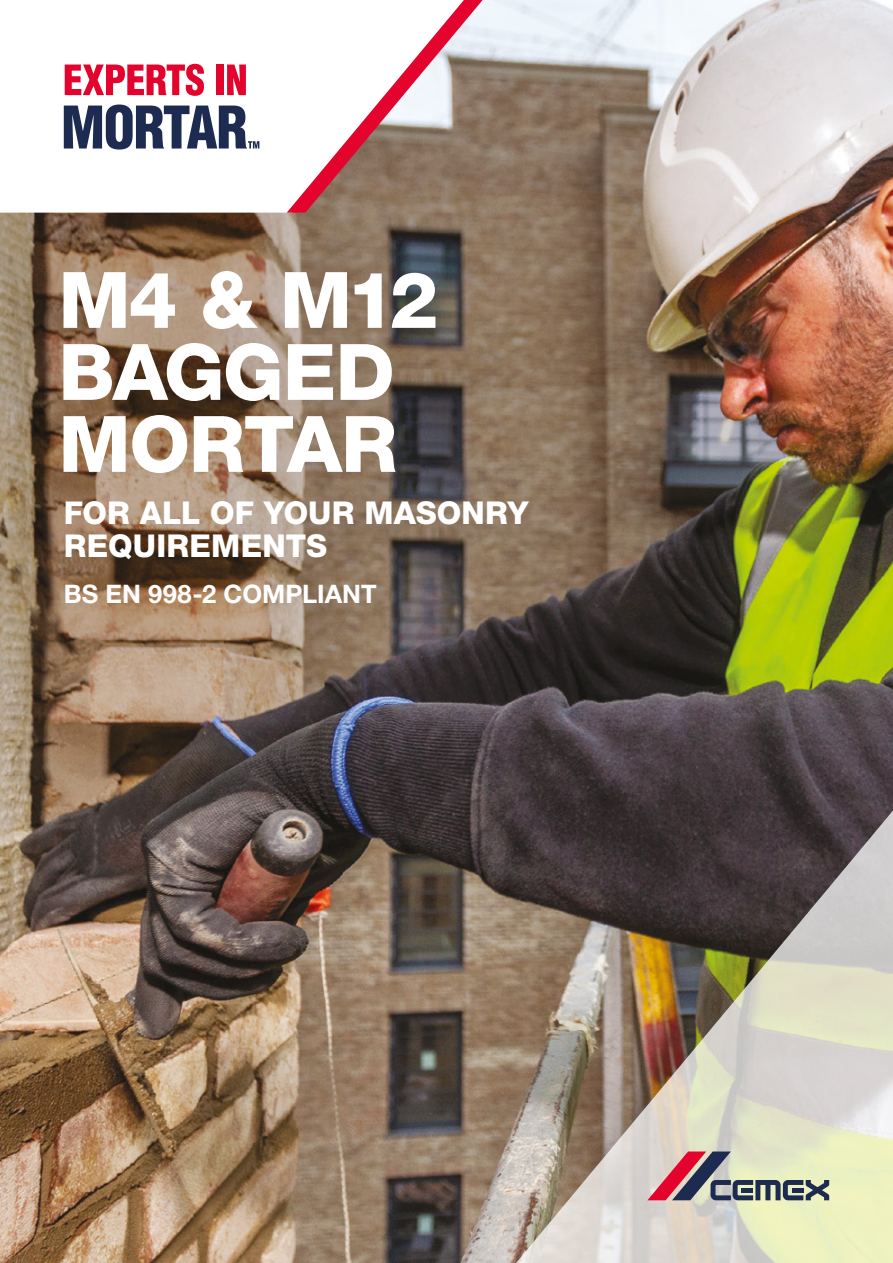
<style>
.page{position:relative;width:893px;height:1263px;background:#fff}
.page>*{position:absolute;margin:0;border:0;box-sizing:border-box;transform-origin:0 0}
.t1{font:800 78px/72px "Helvetica Neue LT Pro";letter-spacing:-.02em;color:#fff}
.t2{font:800 31.5px/33px "Helvetica Neue LT Pro";letter-spacing:.005em;color:#fff}
.t3{font:700 25.5px "Helvetica Neue LT Pro";letter-spacing:.005em;color:#fff}
</style>
<div class="page">
<img style="left:0;top:0;width:893px;height:1263px">
<svg style="left:0;top:0;width:287px;height:213px"></svg>
<svg style="left:287px;top:0;width:196px;height:213px"></svg>
<svg style="left:505px;top:795px;width:388px;height:468px;background:#9e9687"></svg>
<svg style="left:647px;top:1151px;width:182px;height:49px;background:#ae9d97"></svg>
<svg style="left:65px;top:64px;width:139px;height:32px"></svg>
<div style="left:217px;top:65px;width:7px;height:30px;background:#e4032c"></div>
<svg style="left:227px;top:65px;width:19px;height:30px"></svg>
<svg style="left:64px;top:105px;width:195px;height:45px"></svg>
<h1 class="t1" style="left:58px;top:264px;width:381px">M4 &amp; M12<br>BAGGED<br>MORTAR</h1>
<p class="t2" style="left:64px;top:496px;width:466px">FOR ALL OF YOUR MASONRY<br>REQUIREMENTS</p>
<p class="t3" style="left:64px;top:578px;width:314px">BS EN 998-2 COMPLIANT</p>
</div>
